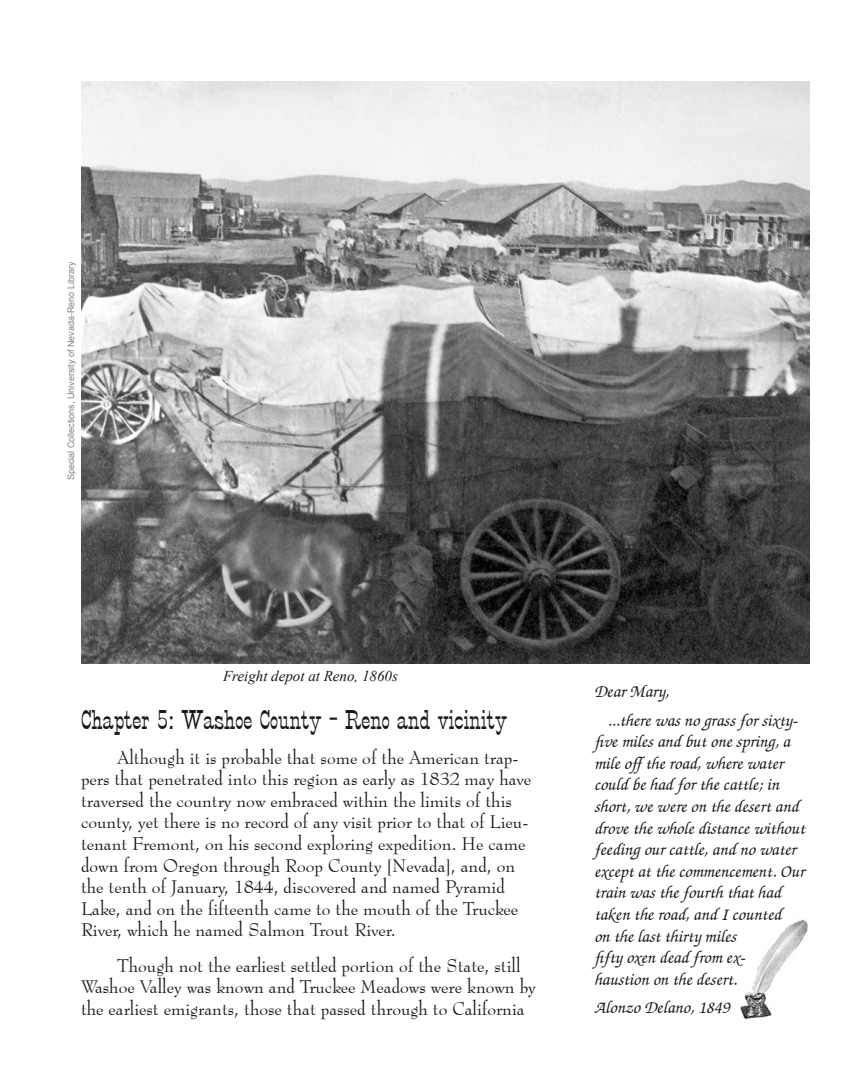
<style>
.page{position:relative;width:864px;height:1080px;background:#fff}
.page>*{position:absolute;margin:0;border:0;box-sizing:border-box;transform-origin:0 0}
.Headline{font:27px "Stage Coach";color:#1a1818}
.Body_text{font:18px/21.6px "Bernhard Modern BT";color:#1a1818}
.letters{font:italic 500 18px/21.6px "Zapf Chancery";color:#1a1818}
.t1{font:italic 15px "Times New Roman";color:#1a1818}
.photo_credits{font:9px "Arial";color:#818386}
</style>
<div class="page">
<img style="left:740px;top:919px;width:68px;height:100px">
<img style="left:81px;top:81px;width:729px;height:583px">
<p class="photo_credits" style="left:65px;top:480px;width:220px;rotate:-90deg">Special Collections, University of Nevada-Reno Library</p>
<p class="t1" style="left:223px;top:665px;width:176px">Freight depot at Reno, 1860s</p>
<p class="Headline" style="left:81px;top:705px;width:428px">Chapter 5: Washoe County - Reno and vicinity</p>
<p class="Body_text" style="left:81px;top:746px;width:452px;text-indent:36px">Although it is probable that some of the American trap&shy;pers that penetrated into this region as early as 1832 may have traversed the country now embraced within the limits of this county, yet there is no record of any visit prior to that of Lieu&shy;tenant Fremont, on his second exploring expedition. He came down from Oregon through Roop County [Nevada], and, on the tenth of January, 1844, discovered and named Pyramid Lake, and on the fifteenth came to the mouth of the Truckee River, which he named Salmon Trout River.</p>
<p class="Body_text" style="left:81px;top:954px;width:456px;text-indent:36px">Though not the earliest settled portion of the State, still<br>Washoe Valley was known and Truckee Meadows were known by the earliest emigrants, those that passed through to California</p>
<p class="letters" style="left:594px;top:681px;width:76px">Dear Mary,</p>
<p class="letters" style="left:594px;top:709px;width:212px;text-indent:14px">...there was no grass for sixty&shy;five miles and but one spring, a mile offthe road, where water could be had for the cattle; in short, we were on the desert and drove the whole distance without feeding our cattle, and no water except at the commencement. Our train was the fourth that had taken the road, and I counted<br>on the last thirty miles<br>fifty oxen dead from ex&shy;haustion on the desert.</p>
<p class="letters" style="left:594px;top:997px;width:137px">Alonzo Delano, 1849</p>
</div>
